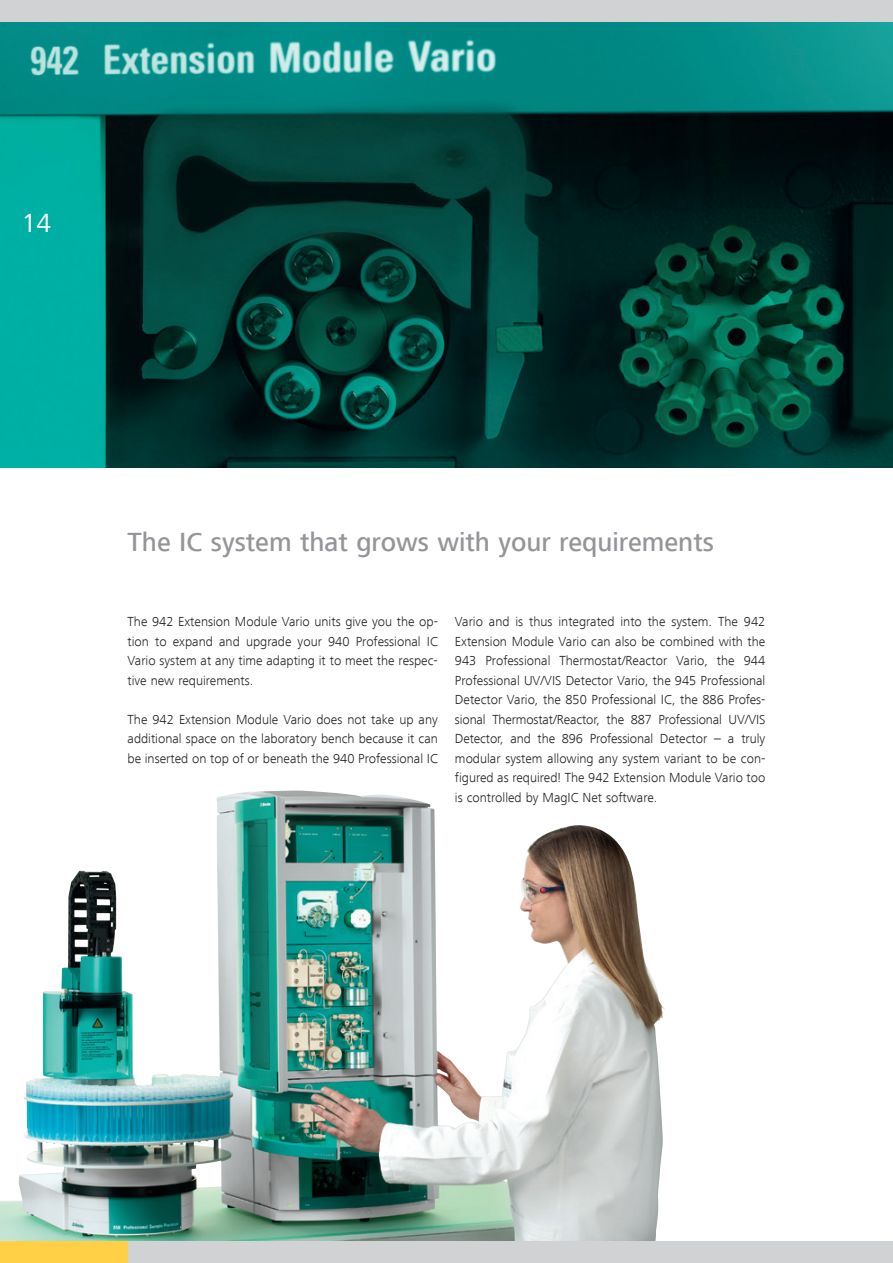
<style>
.page{position:relative;width:893px;height:1263px;background:#fff}
.page>*{position:absolute;margin:0;border:0;box-sizing:border-box;transform-origin:0 0}
.t1{font:500 27px "Frutiger Next LT";color:#939598}
.t2{font:27px "Frutiger Next LT";color:#fff}
.t3{font:300 13.5px/19.5px "Frutiger Next LT";color:#231f20;text-align:justify}
</style>
<div class="page">
<img style="left:0;top:791px;width:666px;height:451px">
<img style="left:0;top:21px;width:893px;height:447px">
<div style="left:0;top:1242px;width:893px;height:21px;background:#d1d2d4"></div>
<div style="left:0;top:0;width:893px;height:21px;background:#d1d2d4"></div>
<div style="left:0;top:1242px;width:128px;height:21px;background:#ffcf45"></div>
<h1 class="t2" style="left:22px;top:208px;width:31px">14</h1>
<h1 class="t1" style="left:128px;top:527px;width:588px">The IC system that grows with your requirements</h1>
<p class="t3" style="left:128px;top:612px;width:312px">The 942 Extension Module Vario units give you the op&shy;tion to expand and upgrade your 940 Professional IC Vario system at any time adapting it to meet the respec&shy;tive new requirements.</p>
<p class="t3" style="left:128px;top:710px;width:312px">The 942 Extension Module Vario does not take up any additional space on the laboratory bench because it can be inserted on top of or beneath the 940 Professional IC</p>
<p class="t3" style="left:455px;top:612px;width:312px">Vario and is thus integrated into the system. The 942<br>Extension Module Vario can also be combined with the 943 Professional Thermostat/Reactor Vario, the 944<br>Professional UV/VIS Detector Vario, the 945 Professional Detector Vario, the 850 Professional IC, the 886 Profes&shy;sional Thermostat/Reactor, the 887 Professional UV/VIS Detector, and the 896 Professional Detector – a truly modular system allowing any system variant to be con&shy;figured as required! The 942 Extension Module Vario too is controlled by MagIC Net software.</p>
</div>
